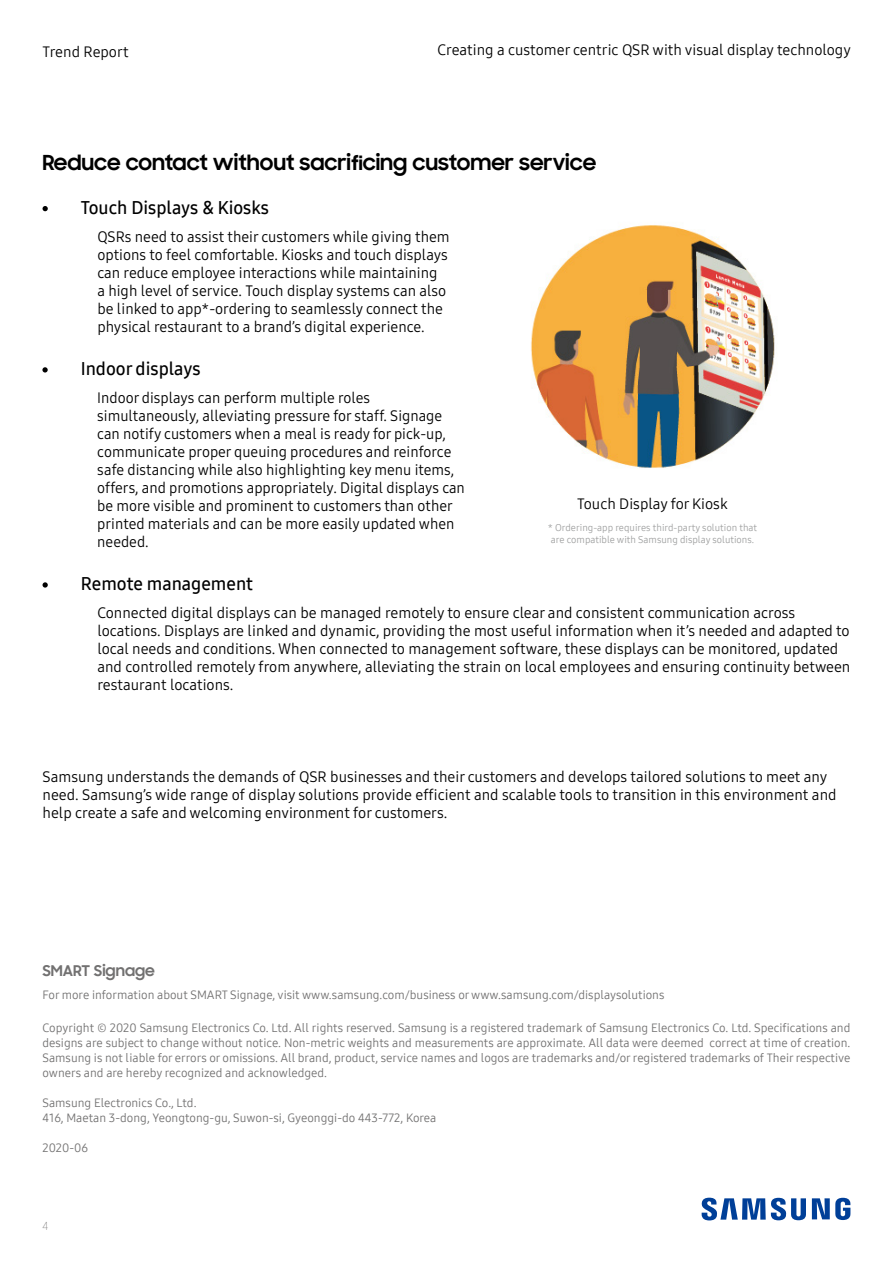
<style>
.page{position:relative;width:893px;height:1263px;background:#fff}
.page>*{position:absolute;margin:0;border:0;box-sizing:border-box;transform-origin:0 0}
.t1{font:700 21px "Samsung Sharp Sans";color:#000}
.t2{font:18px "Samsung One 600";color:#000}
.t3{font:15px/18px "Samsung One Korean OTF 400";color:#000}
.t4{font:15px "Samsung One 400";color:#000}
.t5{font:700 15px "Samsung Sharp Sans";color:#727171}
.t6{font:12px/15px "Samsung One 400";color:#727171;text-align:justify}
.t7{font:11.25px "Samsung One 200";color:#727171}
.t8{font:9.75px/11.7px "Samsung One 400";color:#9fa0a0;text-align:center}
</style>
<div class="page">
<svg style="left:702px;top:1198px;width:148px;height:22px"></svg>
<img style="left:531px;top:225px;width:244px;height:243px">
<svg style="left:43px;top:206px;width:5px;height:5px"></svg>
<svg style="left:42px;top:367px;width:6px;height:5px"></svg>
<svg style="left:43px;top:582px;width:5px;height:6px"></svg>
<p class="t4" style="left:43px;top:41px;width:88px">Trend Report</p>
<p class="t4" style="left:437px;top:40px;width:415px">Creating a customer centric QSR with visual display technology</p>
<h1 class="t1" style="left:43px;top:147px;width:555px">Reduce contact without sacrificing customer service</h1>
<p class="t2" style="left:81px;top:196px;width:190px">Touch Displays &amp; Kiosks</p>
<p class="t3" style="left:97px;top:227px;width:354px">QSRs need to assist their customers while giving them options to feel comfortable. Kiosks and touch displays can reduce employee interactions while maintaining<br>a high level of service. Touch display systems can also be linked to app*-ordering to seamlessly connect the physical restaurant to a brand’s digital experience.</p>
<p class="t2" style="left:81px;top:357px;width:121px">Indoor displays</p>
<p class="t3" style="left:97px;top:389px;width:369px">Indoor displays can perform multiple roles simultaneously, alleviating pressure for staff. Signage can notify customers when a meal is ready for pick-up, communicate proper queuing procedures and reinforce safe distancing while also highlighting key menu items, offers, and promotions appropriately. Digital displays can be more visible and prominent to customers than other printed materials and can be more easily updated when needed.</p>
<p class="t2" style="left:81px;top:572px;width:174px">Remote management</p>
<p class="t4" style="left:577px;top:494px;width:152px">Touch Display for Kiosk</p>
<p class="t8" style="left:548px;top:522px;width:211px">* Ordering-app requires third-party solution that are compatible with Samsung display solutions.</p>
<p class="t3" style="left:97px;top:604px;width:755px">Connected digital displays can be managed remotely to ensure clear and consistent communication across locations. Displays are linked and dynamic, providing the most useful information when it’s needed and adapted to local needs and conditions. When connected to management software, these displays can be monitored, updated and controlled remotely from anywhere, alleviating the strain on local employees and ensuring continuity between restaurant locations.</p>
<p class="t3" style="left:43px;top:767px;width:796px">Samsung understands the demands of QSR businesses and their customers and develops tailored solutions to meet any need. Samsung’s wide range of display solutions provide efficient and scalable tools to transition in this environment and help create a safe and welcoming environment for customers.</p>
<p class="t5" style="left:43px;top:959px;width:114px">SMART Signage</p>
<p class="t6" style="left:43px;top:987px;width:623px">For more information about SMART Signage, visit www.samsung.com/business or www.samsung.com/displaysolutions</p>
<p class="t6" style="left:43px;top:1020px;width:809px">Copyright © 2020 Samsung Electronics Co. Ltd. All rights reserved. Samsung is a registered trademark of Samsung Electronics Co. Ltd. Specifications and designs are subject to change without notice. Non-metric weights and measurements are approximate. All data were deemed correct at time of creation.<br>Samsung is not liable for errors or omissions. All brand, product, service names and logos are trademarks and/or registered trademarks of Their respective owners and are hereby recognized and acknowledged.</p>
<p class="t6" style="left:43px;top:1095px;width:395px">Samsung Electronics Co., Ltd.<br>416, Maetan 3-dong, Yeongtong-gu, Suwon-si, Gyeonggi-do 443-772, Korea</p>
<p class="t6" style="left:43px;top:1140px;width:47px">2020-06</p>
<p class="t7" style="left:43px;top:1218px;width:7px">4</p>
</div>
